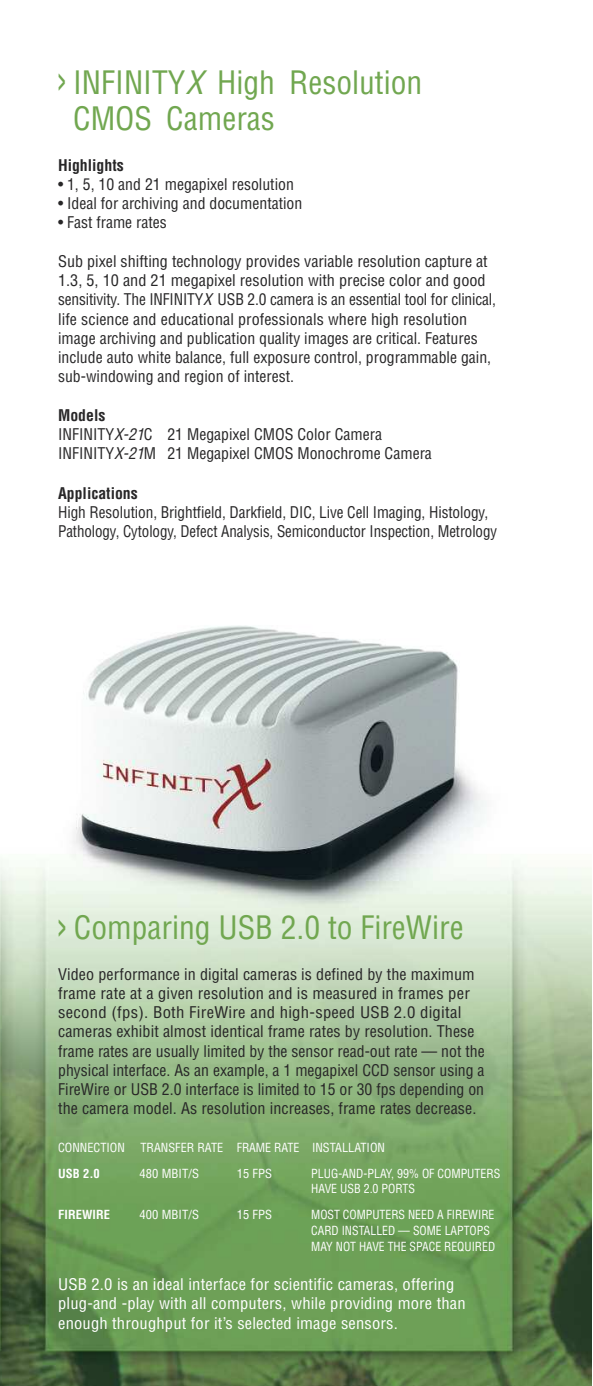
<style>
.page{position:relative;width:593px;height:1386px;background:#fff}
.page>*{position:absolute;margin:0;border:0;box-sizing:border-box;transform-origin:0 0}
.t1{font:condensed 31.5px/36.8px "Helvetica LT Std";color:#71a750}
.t2{font:condensed 15.75px/19.2px "Helvetica LT Std";color:#272627}
.t3{font:condensed 15.75px/19.2px "Helvetica LT Std";letter-spacing:.01em;color:#fff;scale:1.05 1}
.t4{font:700 condensed 15.75px "Helvetica LT Std";color:#272627}
.t5{font:condensed 12.25px/15.8px "Helvetica LT Std";color:#fff}
.t6{font:condensed 12.25px/15.8px "Helvetica LT Std";color:#fff;scale:.96 1}
.t7{font:700 condensed 12.25px "Helvetica LT Std";letter-spacing:.005em;color:#fff}
.s1{font-weight:700}
.s2{font-style:italic}
</style>
<div class="page">
<img style="left:0;top:625px;width:591px;height:761px">
<h1 class="t1" style="left:73px;top:66px;width:350px;text-indent:-15px"><span class="s1">&gt;</span> INFINITY<span class="s2">X</span> High Resolution<br>CMOS Cameras</h1>
<p class="t4" style="left:58px;top:159px;width:67px">Highlights</p>
<p class="t2" style="left:58px;top:176px;width:237px">• 1, 5, 10 and 21 megapixel resolution</p>
<p class="t2" style="left:58px;top:195px;width:245px">• Ideal for archiving and documentation</p>
<p class="t2" style="left:58px;top:214px;width:110px">• Fast frame rates</p>
<p class="t2" style="left:58px;top:253px;width:439px">Sub pixel shifting technology provides variable resolution capture at 1.3, 5, 10 and 21 megapixel resolution with precise color and good sensitivity. The INFINITY<span class="s2">X</span> USB 2.0 camera is an essential tool for clinical, life science and educational professionals where high resolution image archiving and publication quality images are critical. Features include auto white balance, full exposure control, programmable gain, sub-windowing and region of interest.</p>
<p class="t2" style="left:58px;top:407px;width:375px"><span class="s1">Models<br></span>INFINITY<span class="s2">X-21</span>C 21 Megapixel CMOS Color Camera<br>INFINITY<span class="s2">X-21</span>M 21 Megapixel CMOS Monochrome Camera</p>
<p class="t4" style="left:58px;top:487px;width:81px">Applications</p>
<p class="t2" style="left:58px;top:504px;width:440px">High Resolution, Brightfield, Darkfield, DIC, Live Cell Imaging, Histology,<br>Pathology, Cytology, Defect Analysis, Semiconductor Inspection, Metrology</p>
<h1 class="t1" style="left:58px;top:912px;width:407px"><span class="s1">&gt;</span> Comparing USB 2.0 to FireWire</h1>
<p class="t2" style="left:58px;top:966px;width:427px">Video performance in digital cameras is defined by the maximum frame rate at a given resolution and is measured in frames per second (fps). Both FireWire and high-speed USB 2.0 digital cameras exhibit almost identical frame rates by resolution. These frame rates are usually limited by the sensor read-out rate — not the physical interface. As an example, a 1 megapixel CCD sensor using a FireWire or USB 2.0 interface is limited to 15 or 30 fps depending on the camera model. As resolution increases, frame rates decrease.</p>
<p class="t5" style="left:58px;top:1141px;width:68px">CONNECTION</p>
<p class="t5" style="left:140px;top:1141px;width:246px">TRANSFER RATE FRAME RATE INSTALLATION</p>
<p class="t7" style="left:58px;top:1168px;width:43px">USB 2.0</p>
<p class="t5" style="left:139px;top:1166px;width:61px">480 MBIT/S</p>
<p class="t5" style="left:236px;top:1166px;width:37px">15 FPS</p>
<p class="t5" style="left:311px;top:1166px;width:190px">PLUG-AND-PLAY, 99% OF COMPUTERS<br>HAVE USB 2.0 PORTS</p>
<p class="t7" style="left:58px;top:1210px;width:53px">FIREWIRE</p>
<p class="t5" style="left:139px;top:1208px;width:61px">400 MBIT/S</p>
<p class="t5" style="left:236px;top:1208px;width:37px">15 FPS</p>
<p class="t6" style="left:311px;top:1208px;width:193px">MOST COMPUTERS NEED A FIREWIRE<br>CARD INSTALLED — SOME LAPTOPS<br>MAY NOT HAVE THE SPACE REQUIRED</p>
<p class="t3" style="left:58px;top:1276px;width:389px">USB 2.0 is an ideal interface for scientific cameras, offering plug-and -play with all computers, while providing more than enough throughput for it’s selected image sensors.</p>
</div>
